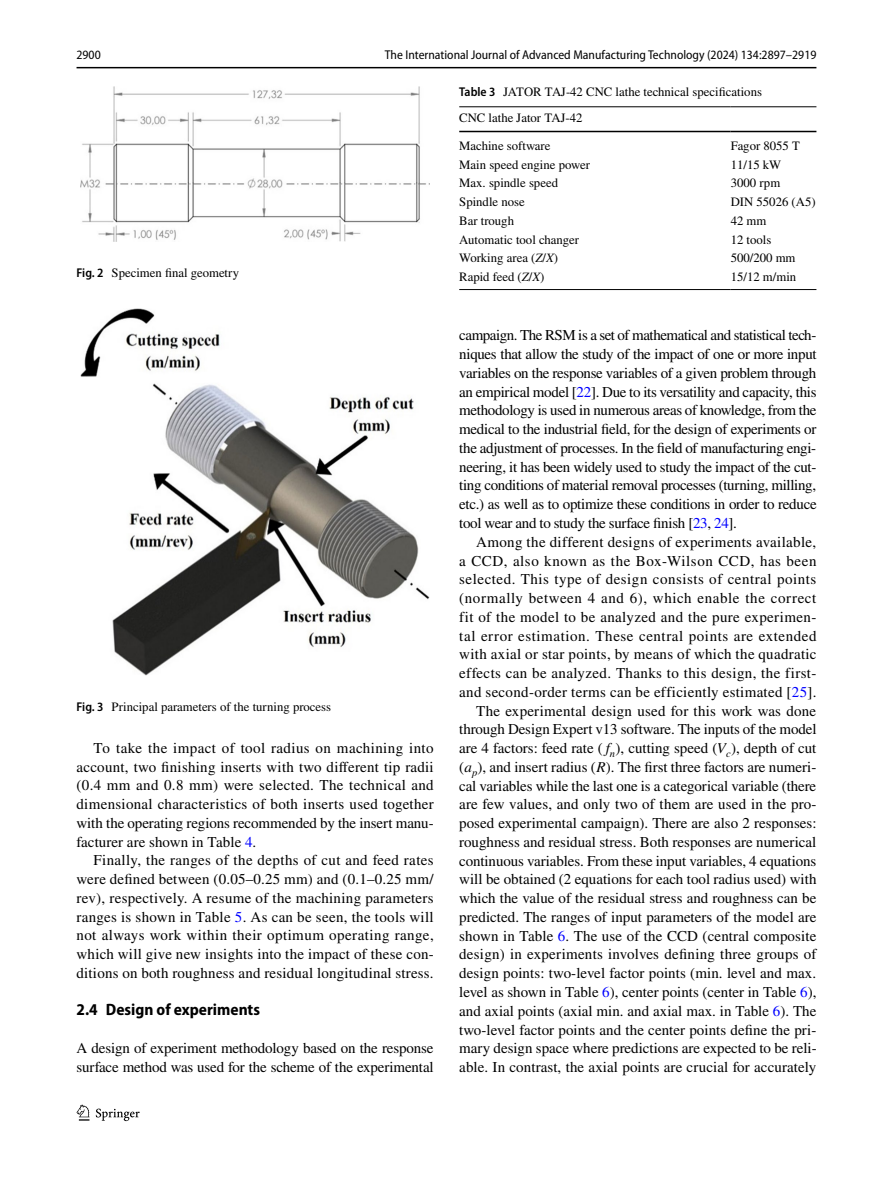
<style>
.page{position:relative;width:893px;height:1187px;background:#fff}
.page>*{position:absolute;margin:0;border:0;box-sizing:border-box;transform-origin:0 0}
.t1{font:700 semi-condensed 16.5px "Myriad Pro";color:#000}
.t2{font:15px/18.8px "STIX";letter-spacing:.005em;color:#000;text-align:justify}
.t3{font:12.75px/25.5px "STIX";color:#000}
.t4{font:semi-condensed 12.75px "Myriad Pro";color:#000}
.s1{font-family:"Myriad Pro";font-weight:600;font-stretch:semi-condensed}
.s2{color:#00f}
.s3{font-style:italic}
.s4{font-family:"STIX General Italic 14"}
.s5{font-family:"STIX General Italic 15"}
.s6{font-family:"STIX General Italic 16"}
.s7{font-family:"STIX General Italic 17"}
</style>
<div class="page">
<hr style="left:77px;top:67px;width:739px;height:1px;background:#000">
<svg style="left:77px;top:1104px;width:12px;height:16px"></svg>
<svg style="left:96px;top:1108px;width:44px;height:12px"></svg>
<img style="left:81px;top:87px;width:348px;height:155px">
<img style="left:81px;top:309px;width:348px;height:367px">
<hr style="left:459px;top:106px;width:272px;height:1px;background:#000">
<hr style="left:731px;top:106px;width:85px;height:1px;background:#000">
<hr style="left:459px;top:131px;width:272px;height:1px;background:#000">
<hr style="left:731px;top:131px;width:85px;height:1px;background:#000">
<hr style="left:459px;top:289px;width:272px;height:1px;background:#000">
<hr style="left:731px;top:289px;width:85px;height:1px;background:#000">
<p class="t4" style="left:77px;top:48px;width:26px">2900</p>
<p class="t4" style="left:385px;top:48px;width:433px">The International Journal of Advanced Manufacturing Technology (2024) 134:2897–2919</p>
<p class="t3" style="left:77px;top:261px;width:164px"><span class="s1">Fig. 2</span> Specimen final geometry</p>
<p class="t3" style="left:77px;top:694px;width:256px"><span class="s1">Fig. 3</span> Principal parameters of the turning process</p>
<p class="t2" style="left:77px;top:739px;width:359px;text-indent:17px">To take the impact of tool radius on machining into account, two finishing inserts with two different tip radii (0.4 mm and 0.8 mm) were selected. The technical and dimensional characteristics of both inserts used together with the operating regions recommended by the insert manu&shy;facturer are shown in Table <span class="s2">4</span>.</p>
<p class="t2" style="left:77px;top:851px;width:359px;text-indent:17px">Finally, the ranges of the depths of cut and feed rates were defined between (0.05–0.25 mm) and (0.1–0.25 mm/ rev), respectively. A resume of the machining parameters ranges is shown in Table <span class="s2">5</span>. As can be seen, the tools will not always work within their optimum operating range, which will give new insights into the impact of these con&shy;ditions on both roughness and residual longitudinal stress.</p>
<p class="t1" style="left:77px;top:1000px;width:185px">2.4 Design of experiments</p>
<p class="t2" style="left:77px;top:1039px;width:359px">A design of experiment methodology based on the response surface method was used for the scheme of the experimental</p>
<p class="t3" style="left:459px;top:80px;width:304px"><span class="s1">Table 3</span> JATOR TAJ-42 CNC lathe technical specifications<br>CNC lathe Jator TAJ-42</p>
<p class="t3" style="left:459px;top:134px;width:93px">Machine software</p>
<p class="t3" style="left:731px;top:134px;width:71px">Fagor 8055 T</p>
<p class="t3" style="left:459px;top:152px;width:132px">Main speed engine power</p>
<p class="t3" style="left:731px;top:152px;width:52px">11/15 kW</p>
<p class="t3" style="left:459px;top:171px;width:100px">Max. spindle speed</p>
<p class="t3" style="left:731px;top:171px;width:51px">3000 rpm</p>
<p class="t3" style="left:459px;top:190px;width:67px">Spindle nose</p>
<p class="t3" style="left:731px;top:190px;width:86px">DIN 55026 (A5)</p>
<p class="t3" style="left:459px;top:208px;width:56px">Bar trough</p>
<p class="t3" style="left:731px;top:208px;width:37px">42 mm</p>
<p class="t3" style="left:459px;top:227px;width:121px">Automatic tool changer</p>
<p class="t3" style="left:731px;top:227px;width:42px">12 tools</p>
<p class="t3" style="left:459px;top:246px;width:100px">Working area (<span class="s3">Z</span>/<span class="s3">X</span>)</p>
<p class="t3" style="left:731px;top:246px;width:66px">500/200 mm</p>
<p class="t3" style="left:459px;top:265px;width:87px">Rapid feed (<span class="s3">Z</span>/<span class="s3">X</span>)</p>
<p class="t3" style="left:731px;top:265px;width:67px">15/12 m/min</p>
<p class="t2" style="left:459px;top:327px;width:359px">campaign. The RSM is a set of mathematical and statistical tech&shy;niques that allow the study of the impact of one or more input variables on the response variables of a given problem through an empirical model [<span class="s2">22</span>]. Due to its versatility and capacity, this methodology is used in numerous areas of knowledge, from the medical to the industrial field, for the design of experiments or the adjustment of processes. In the field of manufacturing engi&shy;neering, it has been widely used to study the impact of the cut&shy;ting conditions of material removal processes (turning, milling, etc.) as well as to optimize these conditions in order to reduce tool wear and to study the surface finish [<span class="s2">23</span>, <span class="s2">24</span>].</p>
<p class="t2" style="left:459px;top:533px;width:359px;text-align:right">Among the different designs of experiments available,<br>a CCD, also known as the Box-Wilson CCD, has been selected. This type of design consists of central points (normally between 4 and 6), which enable the correct fit of the model to be analyzed and the pure experimen&shy;tal error estimation. These central points are extended with axial or star points, by means of which the quadratic effects can be analyzed. Thanks to this design, the first&shy;and second-order terms can be efficiently estimated [<span class="s2">25</span>].<br>The experimental design used for this work was done through Design Expert v13 software. The inputs of the model are 4 factors: feed rate ( <span class="s4">f</span><sub>n</sub>), cutting speed (<span class="s5">V</span><sub>c</sub>), depth of cut (<span class="s6">a</span><sub>p</sub>), and insert radius (<span class="s7">R</span>). The first three factors are numeri&shy;cal variables while the last one is a categorical variable (there are few values, and only two of them are used in the pro&shy;posed experimental campaign). There are also 2 responses: roughness and residual stress. Both responses are numerical continuous variables. From these input variables, 4 equations will be obtained (2 equations for each tool radius used) with which the value of the residual stress and roughness can be predicted. The ranges of input parameters of the model are shown in Table <span class="s2">6</span>. The use of the CCD (central composite design) in experiments involves defining three groups of design points: two-level factor points (min. level and max. level as shown in Table <span class="s2">6</span>), center points (center in Table <span class="s2">6</span>), and axial points (axial min. and axial max. in Table <span class="s2">6</span>). The two-level factor points and the center points define the pri&shy;mary design space where predictions are expected to be reli&shy;able. In contrast, the axial points are crucial for accurately</p>
</div>
